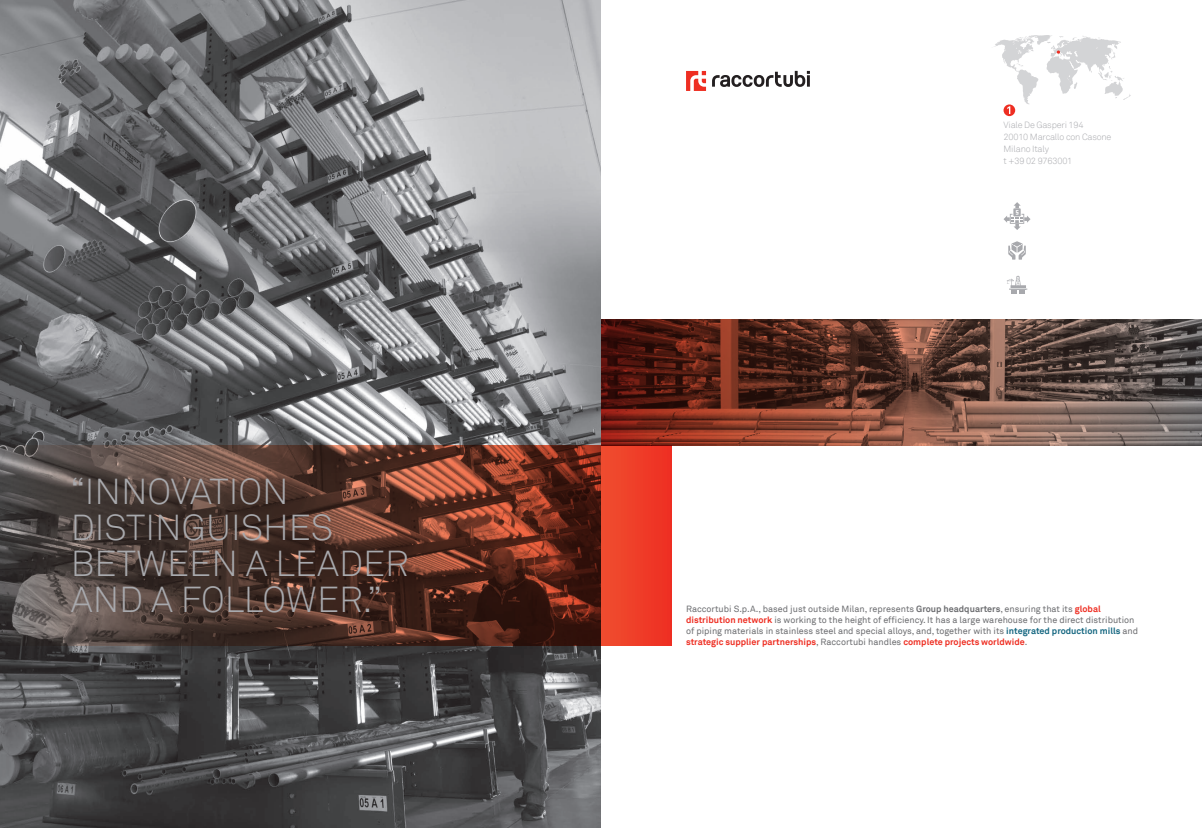
<style>
.page{position:relative;width:1202px;height:828px;background:#fff}
.page>*{position:absolute;margin:0;border:0;box-sizing:border-box;transform-origin:0 0}
.t1{font:300 36px/36px "Akkurat";color:#a8a9ad}
.t2{font:9px/11px "Akkurat";color:#6c6d70}
.t3{font:300 9px/12px "Akkurat";letter-spacing:-.02em;color:#a8a9ad}
.s1{font-weight:700}
.s2{font-weight:700;color:#ee2e22}
.s3{font-weight:700;color:#156781}
</style>
<div class="page">
<img style="left:0;top:0;width:601px;height:828px">
<div style="left:1003px;top:104px;width:12px;height:12px;background:#ee2e22;border-radius:50%"></div>
<svg style="left:0;top:445px;width:672px;height:200px;background:#67382e"></svg>
<svg style="left:601px;top:319px;width:601px;height:126px;background:#694136"></svg>
<svg style="left:994px;top:35px;width:137px;height:79px"></svg>
<svg style="left:1007px;top:275px;width:20px;height:19px"></svg>
<svg style="left:686px;top:71px;width:20px;height:20px"></svg>
<svg style="left:712px;top:71px;width:98px;height:16px"></svg>
<svg style="left:1003px;top:202px;width:27px;height:28px"></svg>
<svg style="left:1008px;top:241px;width:18px;height:19px"></svg>
<h1 class="t1" style="left:71px;top:474px;width:339px">“INNOVATION<br>DISTINGUISHES<br>BETWEEN A LEADER<br>AND A FOLLOWER.”</h1>
<p class="t3" style="left:1003px;top:119px;width:109px">Viale De Gasperi 194<br>20010 Marcallo con Casone<br>Milano Italy<br>t +39 02 9763001</p>
<p class="t2" style="left:686px;top:603px;width:453px">Raccortubi S.p.A., based just outside Milan, represents <span class="s1">Group headquarters</span>, ensuring that its <span class="s2">global distribution network</span> is working to the height of efficiency. It has a large warehouse for the direct distribution of piping materials in stainless steel and special alloys, and, together with its <span class="s3">integrated production mills</span> and <span class="s2">strategic supplier partnerships</span>, Raccortubi handles <span class="s2">complete projects worldwide</span>.</p>
</div>
